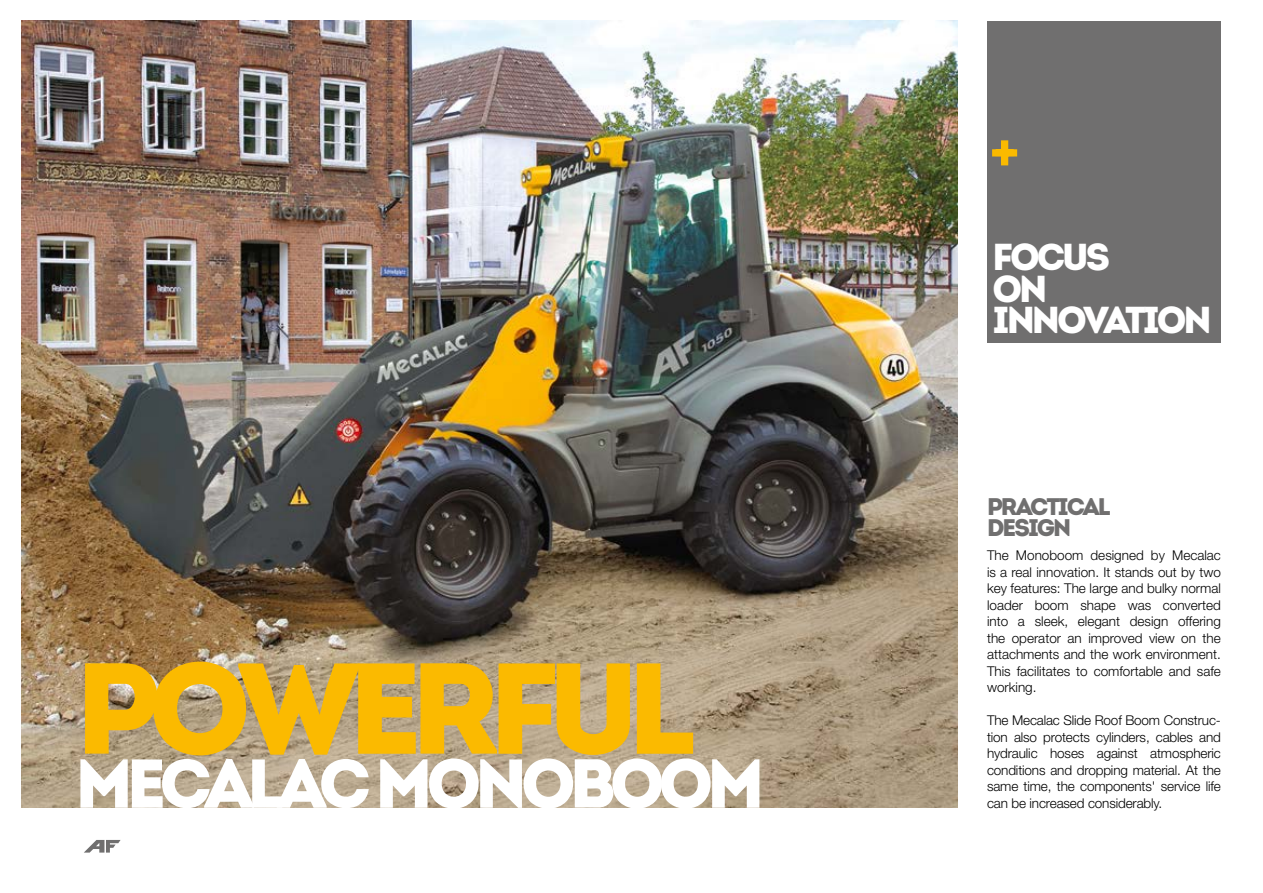
<style>
.page{position:relative;width:1263px;height:893px;background:#fff}
.page>*{position:absolute;margin:0;border:0;box-sizing:border-box;transform-origin:0 0}
.t1{font:900 129px "Intro";letter-spacing:-.09em;color:#fbba00}
.t2{font:900 69px "Intro";letter-spacing:-.09em;color:#fff}
.t3{font:900 37.5px/31.5px "Intro";letter-spacing:-.08em;color:#fff}
.t4{font:900 24px/21px "Intro";letter-spacing:-.08em;color:#706f6f}
.t5{font:300 13.5px/16.5px "Helvetica Neue LT Pro";letter-spacing:-.005em;color:#000;text-align:justify}
</style>
<div class="page">
<svg style="left:84px;top:840px;width:37px;height:13px"></svg>
<img style="left:22px;top:21px;width:935px;height:786px">
<div style="left:987px;top:21px;width:234px;height:321px;background:#706f6f"></div>
<svg style="left:992px;top:140px;width:26px;height:26px"></svg>
<h1 class="t1" style="left:75px;top:624px;width:621px">POWERFUL</h1>
<h2 class="t2" style="left:75px;top:738px;width:691px">MECALAC MONOBOOM</h2>
<h3 class="t3" style="left:992px;top:241px;width:221px">FOCUS<br>ON<br>INNOVATION</h3>
<h3 class="t4" style="left:987px;top:495px;width:125px">PRACTICAL<br>DESIGN</h3>
<p class="t5" style="left:987px;top:547px;width:235px">The Monoboom designed by Mecalac is a real innovation. It stands out by two key features: The large and bulky normal loader boom shape was converted into a sleek, elegant design offering the operator an improved view on the attachments and the work environment.<br>This facilitates to comfortable and safe working.</p>
<p class="t5" style="left:987px;top:712px;width:235px">The Mecalac Slide Roof Boom Construc&shy;tion also protects cylinders, cables and hydraulic hoses against atmospheric conditions and dropping material. At the same time, the components' service life can be increased considerably.</p>
</div>
